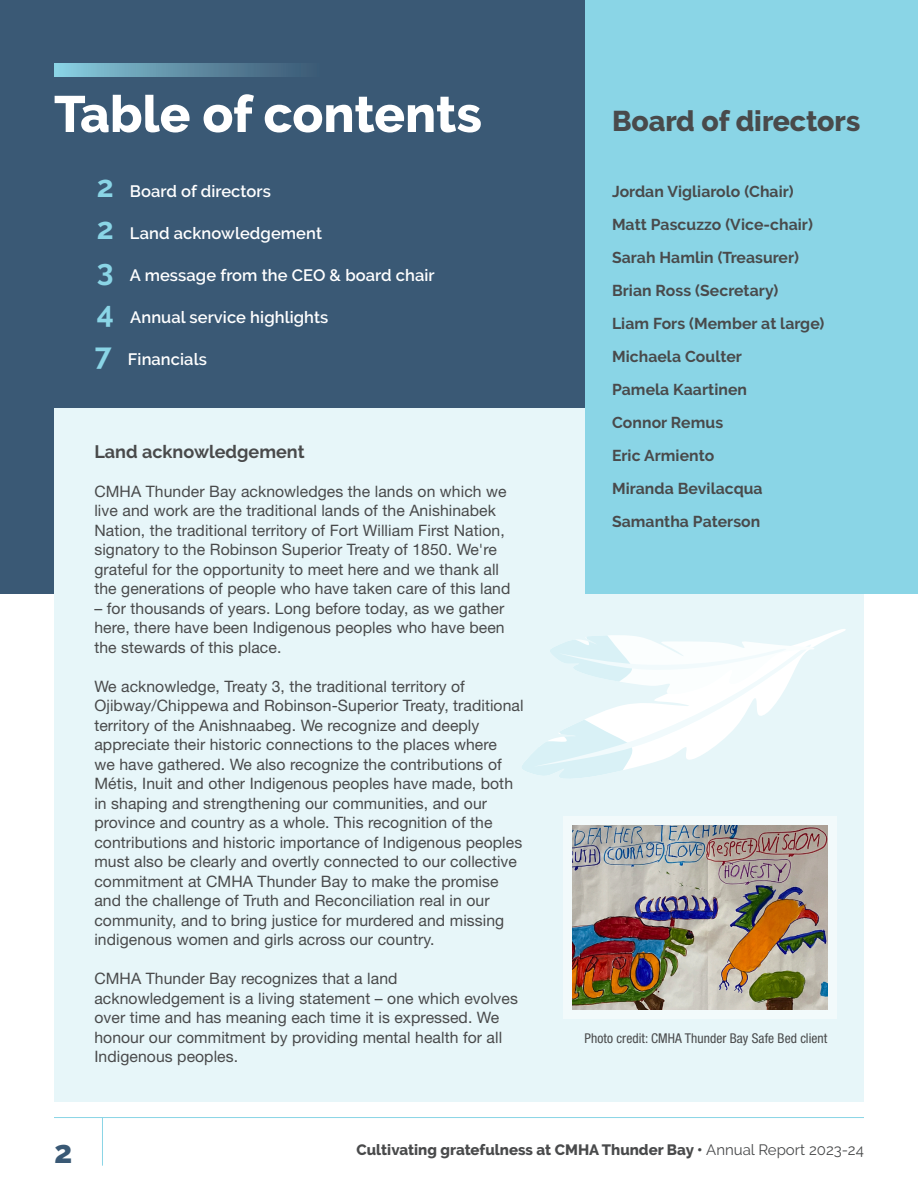
<style>
.page{position:relative;width:918px;height:1188px;background:#fff}
.page>*{position:absolute;margin:0;border:0;box-sizing:border-box;transform-origin:0 0}
.TOC_Heading{font:800 51px "Raleway";color:#fff}
.t1{font:800 31.5px "Raleway";color:#3a5975}
.BoD_Heading{font:800 28.5px "Raleway";color:#494a4b}
.Small_Subheading{font:700 18px "Raleway";color:#494a4b}
.Basic_Body{font:600 16.5px "Raleway";letter-spacing:.005em;color:#fff}
.Basic_Body-2{font:15.75px/19.5px "Helvetica Neue LT Std";letter-spacing:.005em;color:#494a4b}
.Basic_Body_White{font:700 15.75px "Raleway";letter-spacing:.005em;color:#494a4b}
.t2{font:800 15px "Raleway";color:#494a4b}
.Basic_Body-3{font:condensed 13.5px "Helvetica Neue LT Std";letter-spacing:.005em;color:#494a4b}
.s1{font-weight:700;font-size:30px;color:#3a5975}
.s2{font-weight:700;font-size:30px;color:#8ad5e6}
.s3{font-weight:400}
</style>
<div class="page">
<hr style="left:54px;top:1117px;width:810px;height:1px;background:#8ad5e6">
<hr style="left:102px;top:1118px;width:1px;height:48px;background:#8ad5e6">
<div style="left:54px;top:426px;width:809px;height:676px;background:#e7f6f9"></div>
<div style="left:0;top:0;width:585px;height:594px;background:#3a5975"></div>
<svg style="left:54px;top:64px;width:238px;height:12px;background:#6596ac"></svg>
<div style="left:585px;top:0;width:333px;height:594px;background:#8ad5e6"></div>
<div style="left:54px;top:408px;width:531px;height:257px;background:#e7f6f9"></div>
<svg style="left:522px;top:635px;width:293px;height:143px"></svg>
<div style="left:563px;top:816px;width:274px;height:203px;background:#f2fafb"></div>
<img style="left:573px;top:825px;width:254px;height:185px">
<p class="TOC_Heading" style="left:54px;top:85px;width:429px">Table of contents</p>
<p class="Basic_Body" style="left:78px;top:182px;width:194px"><span class="s1">0</span><span class="s2">2</span> Board of directors</p>
<p class="Basic_Body" style="left:78px;top:224px;width:245px"><span class="s1">0</span><span class="s2">2</span> Land acknowledgement</p>
<p class="Basic_Body" style="left:78px;top:266px;width:358px"><span class="s1">0</span><span class="s2">3</span> A message from the CEO &amp; board chair</p>
<p class="Basic_Body" style="left:78px;top:308px;width:252px"><span class="s1">0</span><span class="s2">4</span> Annual service highlights</p>
<p class="Basic_Body" style="left:95px;top:350px;width:114px"><span class="s2">7</span> Financials</p>
<p class="Small_Subheading" style="left:94px;top:441px;width:212px">Land acknowledgement</p>
<p class="Basic_Body-2" style="left:94px;top:481px;width:418px">CMHA Thunder Bay acknowledges the lands on which we live and work are the traditional lands of the Anishinabek Nation, the traditional territory of Fort William First Nation, signatory to the Robinson Superior Treaty of 1850. We're grateful for the opportunity to meet here and we thank all the generations of people who have taken care of this land</p>
<p class="Basic_Body-2" style="left:94px;top:598px;width:412px;text-align:justify">– for thousands of years. Long before today, as we gather here, there have been Indigenous peoples who have been the stewards of this place.</p>
<p class="Basic_Body-2" style="left:94px;top:676px;width:431px">We acknowledge, Treaty 3, the traditional territory of Ojibway/Chippewa and Robinson-Superior Treaty, traditional territory of the Anishnaabeg. We recognize and deeply appreciate their historic connections to the places where<br>we have gathered. We also recognize the contributions of Métis, Inuit and other Indigenous peoples have made, both in shaping and strengthening our communities, and our province and country as a whole. This recognition of the contributions and historic importance of Indigenous peoples must also be clearly and overtly connected to our collective commitment at CMHA Thunder Bay to make the promise and the challenge of Truth and Reconciliation real in our community, and to bring justice for murdered and missing indigenous women and girls across our country.</p>
<p class="Basic_Body-2" style="left:94px;top:968px;width:425px">CMHA Thunder Bay recognizes that a land acknowledgement is a living statement – one which evolves over time and has meaning each time it is expressed. We honour our commitment by providing mental health for all Indigenous peoples.</p>
<p class="BoD_Heading" style="left:612px;top:105px;width:250px">Board of directors</p>
<p class="Basic_Body_White" style="left:612px;top:182px;width:183px">Jordan Vigliarolo (Chair)</p>
<p class="Basic_Body_White" style="left:612px;top:215px;width:203px">Matt Pascuzzo (Vice-chair)</p>
<p class="Basic_Body_White" style="left:612px;top:248px;width:189px">Sarah Hamlin (Treasurer)</p>
<p class="Basic_Body_White" style="left:612px;top:281px;width:168px">Brian Ross (Secretary)</p>
<p class="Basic_Body_White" style="left:612px;top:314px;width:214px">Liam Fors (Member at large)</p>
<p class="Basic_Body_White" style="left:612px;top:347px;width:131px">Michaela Coulter</p>
<p class="Basic_Body_White" style="left:612px;top:380px;width:137px">Pamela Kaartinen</p>
<p class="Basic_Body_White" style="left:612px;top:413px;width:113px">Connor Remus</p>
<p class="Basic_Body_White" style="left:612px;top:446px;width:104px">Eric Armiento</p>
<p class="Basic_Body_White" style="left:612px;top:479px;width:152px">Miranda Bevilacqua</p>
<p class="Basic_Body_White" style="left:612px;top:512px;width:150px">Samantha Paterson</p>
<p class="Basic_Body-3" style="left:585px;top:1030px;width:244px">Photo credit: CMHA Thunder Bay Safe Bed client</p>
<h2 class="t1" style="left:54px;top:1134px;width:20px">2</h2>
<p class="t2" style="left:357px;top:1141px;width:509px">Cultivating gratefulness at CMHA Thunder Bay • <span class="s3">Annual Report 2023-24</span></p>
</div>
